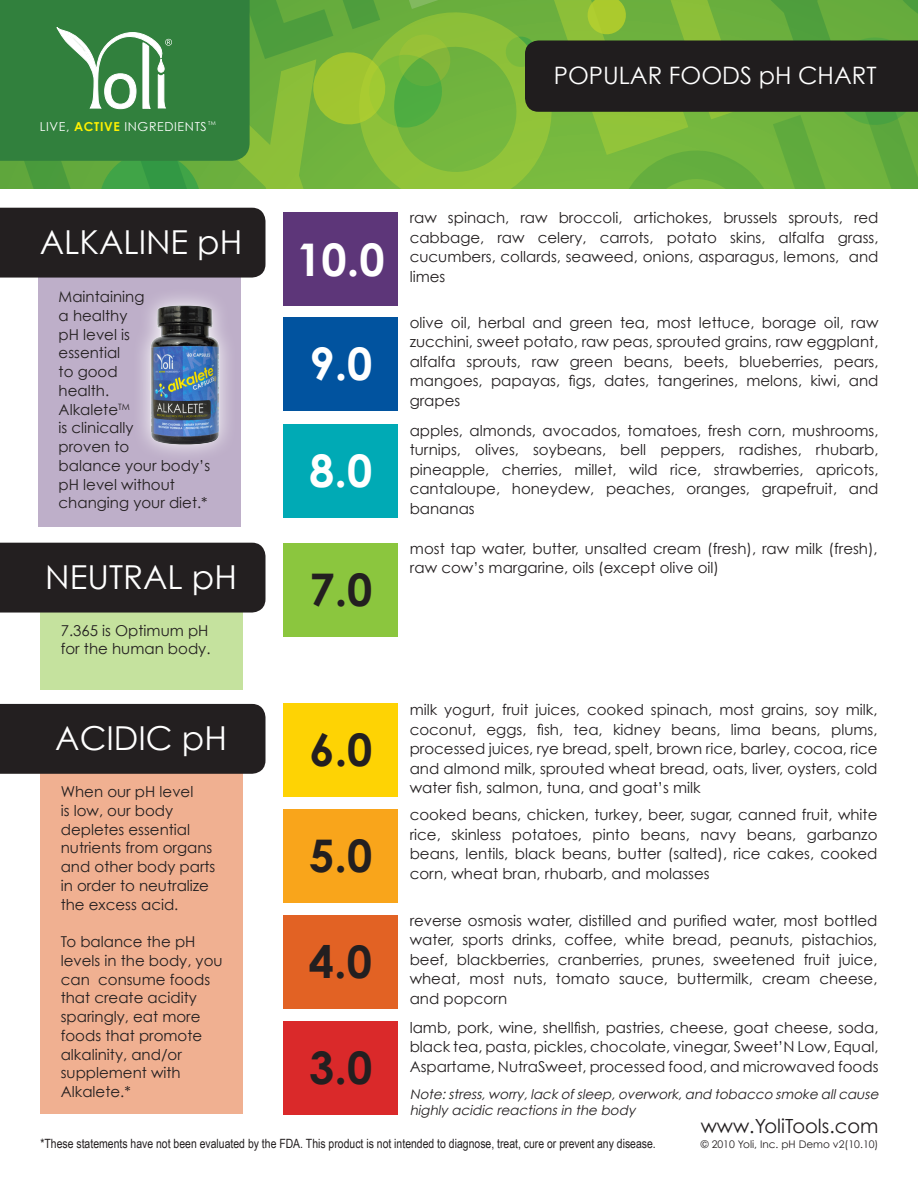
<style>
.page{position:relative;width:918px;height:1188px;background:#fff}
.page>*{position:absolute;margin:0;border:0;box-sizing:border-box;transform-origin:0 0}
.No_Spacing{font:700 45px "Century Gothic";color:#231f20}
.No_Spacing-2{font:700 45px "Century Gothic";color:#fff}
.No_Spacing-3{font:33px "Century Gothic";color:#fff}
.t1{font:24px "Century Gothic";color:#fff}
.No_Spacing-4{font:19.5px "Century Gothic";color:#231f20}
.No_Spacing-5{font:15px/18.8px "Century Gothic";color:#231f20;text-align:justify}
.No_Spacing-6{font:italic 13.5px/16.5px "Century Gothic";color:#231f20}
.t2{font:12.75px "Arial Narrow";color:#231f20}
.t3{font:12.3px "Century Gothic";letter-spacing:.045em;color:#fff}
.No_Spacing-7{font:10.5px "Century Gothic";color:#231f20}
.t4{font:5.55px "Century Gothic";color:#fff}
.s1{font-weight:700;color:#fff101}
</style>
<div class="page">
<div style="left:284px;top:543px;width:114px;height:94px;background:#8bc63e"></div>
<div style="left:284px;top:703px;width:114px;height:94px;background:#fed304"></div>
<div style="left:283px;top:809px;width:115px;height:94px;background:#f9a51b"></div>
<div style="left:283px;top:915px;width:115px;height:94px;background:#e26224"></div>
<div style="left:284px;top:1021px;width:114px;height:94px;background:#da292a"></div>
<div style="left:284px;top:212px;width:114px;height:94px;background:#5d3679"></div>
<div style="left:284px;top:317px;width:114px;height:94px;background:#01539f"></div>
<div style="left:284px;top:424px;width:114px;height:94px;background:#00aab5"></div>
<div style="left:38px;top:213px;width:203px;height:314px;background:#beafc9"></div>
<div style="left:0;top:208px;width:266px;height:70px;background:#231f20"></div>
<div style="left:40px;top:550px;width:203px;height:140px;background:#c5e29e"></div>
<div style="left:40px;top:712px;width:203px;height:402px;background:#f0b091"></div>
<div style="left:0;top:543px;width:266px;height:70px;background:#231f20"></div>
<div style="left:0;top:704px;width:266px;height:70px;background:#231f20"></div>
<svg style="left:0;top:0;width:918px;height:189px;background:#59913a"></svg>
<img style="left:141px;top:297px;width:87px;height:156px">
<p class="t3" style="left:40px;top:118px;width:169px">LIVE, <span class="s1">ACTIVE</span> INGREDIENTS</p>
<p class="t4" style="left:208px;top:119px;width:9px">TM</p>
<p class="No_Spacing-3" style="left:40px;top:222px;width:204px">ALKALINE pH</p>
<p class="No_Spacing-5" style="left:59px;top:287px;width:153px;text-align:left">Maintaining<br>a healthy<br>pH level is<br>essential<br>to good<br>health.<br>Alkalete<sup>TM<br></sup>is clinically<br>proven to<br>balance your body’s pH level without changing your diet.*</p>
<p class="No_Spacing-3" style="left:45px;top:557px;width:193px">NEUTRAL pH</p>
<p class="No_Spacing-5" style="left:61px;top:621px;width:151px">7.365 is Optimum pH for the human body.</p>
<p class="No_Spacing-3" style="left:55px;top:718px;width:173px">ACIDIC pH</p>
<p class="t1" style="left:554px;top:61px;width:324px">POPULAR FOODS pH CHART</p>
<p class="No_Spacing-2" style="left:296px;top:231px;width:90px">10.0</p>
<p class="No_Spacing-2" style="left:310px;top:335px;width:64px">9.0</p>
<p class="No_Spacing-2" style="left:309px;top:443px;width:64px">8.0</p>
<p class="No_Spacing" style="left:310px;top:561px;width:64px">7.0</p>
<p class="No_Spacing-5" style="left:410px;top:208px;width:470px;line-height:19.5px">raw spinach, raw broccoli, artichokes, brussels sprouts, red cabbage, raw celery, carrots, potato skins, alfalfa grass, cucumbers, collards, seaweed, onions, asparagus, lemons, and limes</p>
<p class="No_Spacing-5" style="left:410px;top:313px;width:470px;line-height:19.5px">olive oil, herbal and green tea, most lettuce, borage oil, raw zucchini, sweet potato, raw peas, sprouted grains, raw eggplant, alfalfa sprouts, raw green beans, beets, blueberries, pears, mangoes, papayas, figs, dates, tangerines, melons, kiwi, and grapes</p>
<p class="No_Spacing-5" style="left:410px;top:421px;width:470px;line-height:19.5px">apples, almonds, avocados, tomatoes, fresh corn, mushrooms, turnips, olives, soybeans, bell peppers, radishes, rhubarb, pineapple, cherries, millet, wild rice, strawberries, apricots, cantaloupe, honeydew, peaches, oranges, grapefruit, and bananas</p>
<p class="No_Spacing-5" style="left:410px;top:539px;width:469px;line-height:19.5px">most tap water, butter, unsalted cream (fresh), raw milk (fresh), raw cow’s margarine, oils (except olive oil)</p>
<p class="No_Spacing" style="left:310px;top:722px;width:64px">6.0</p>
<p class="No_Spacing-5" style="left:410px;top:700px;width:469px;line-height:19.5px">milk yogurt, fruit juices, cooked spinach, most grains, soy milk, coconut, eggs, fish, tea, kidney beans, lima beans, plums, processed juices, rye bread, spelt, brown rice, barley, cocoa, rice and almond milk, sprouted wheat bread, oats, liver, oysters, cold</p>
<p class="No_Spacing-5" style="left:61px;top:782px;width:134px">When our pH level</p>
<p class="No_Spacing-5" style="left:410px;top:778px;width:293px">water fish, salmon, tuna, and goat’s milk</p>
<p class="No_Spacing-5" style="left:61px;top:801px;width:156px;text-align:left">is low, our body depletes essential nutrients from organs and other body parts in order to neutralize the excess acid.</p>
<p class="No_Spacing-5" style="left:61px;top:932px;width:163px;text-align:left">To balance the pH levels in the body, you can consume foods that create acidity sparingly, eat more foods that promote alkalinity, and/or supplement with<br>Alkalete.*</p>
<p class="No_Spacing-5" style="left:410px;top:805px;width:469px;line-height:19.5px">cooked beans, chicken, turkey, beer, sugar, canned fruit, white rice, skinless potatoes, pinto beans, navy beans, garbanzo beans, lentils, black beans, butter (salted), rice cakes, cooked corn, wheat bran, rhubarb, and molasses</p>
<p class="No_Spacing-5" style="left:410px;top:911px;width:469px;line-height:19.5px">reverse osmosis water, distilled and purified water, most bottled water, sports drinks, coffee, white bread, peanuts, pistachios, beef, blackberries, cranberries, prunes, sweetened fruit juice, wheat, most nuts, tomato sauce, buttermilk, cream cheese, and popcorn</p>
<p class="No_Spacing" style="left:309px;top:828px;width:64px">5.0</p>
<p class="No_Spacing" style="left:309px;top:933px;width:64px">4.0</p>
<p class="No_Spacing-5" style="left:410px;top:1017px;width:470px;line-height:19.5px">lamb, pork, wine, shellfish, pastries, cheese, goat cheese, soda, black tea, pasta, pickles, chocolate, vinegar, Sweet’N Low, Equal, Aspartame, NutraSweet, processed food, and microwaved foods</p>
<p class="No_Spacing-6" style="left:410px;top:1085px;width:473px">Note:stress,worry,lack ofsleep,overwork,and tobacco smoke allcause highly acidic reactions in the body</p>
<p class="No_Spacing" style="left:309px;top:1040px;width:64px">3.0</p>
<p class="No_Spacing-4" style="left:701px;top:1114px;width:179px">www.YoliTools.com</p>
<p class="No_Spacing-7" style="left:701px;top:1138px;width:179px">© 2010 Yoli, Inc. pH Demo v2(10.10)</p>
<p class="t2" style="left:40px;top:1136px;width:617px">*These statements have not been evaluated by the FDA. This product is not intended to diagnose, treat, cure or prevent any disease.</p>
</div>
